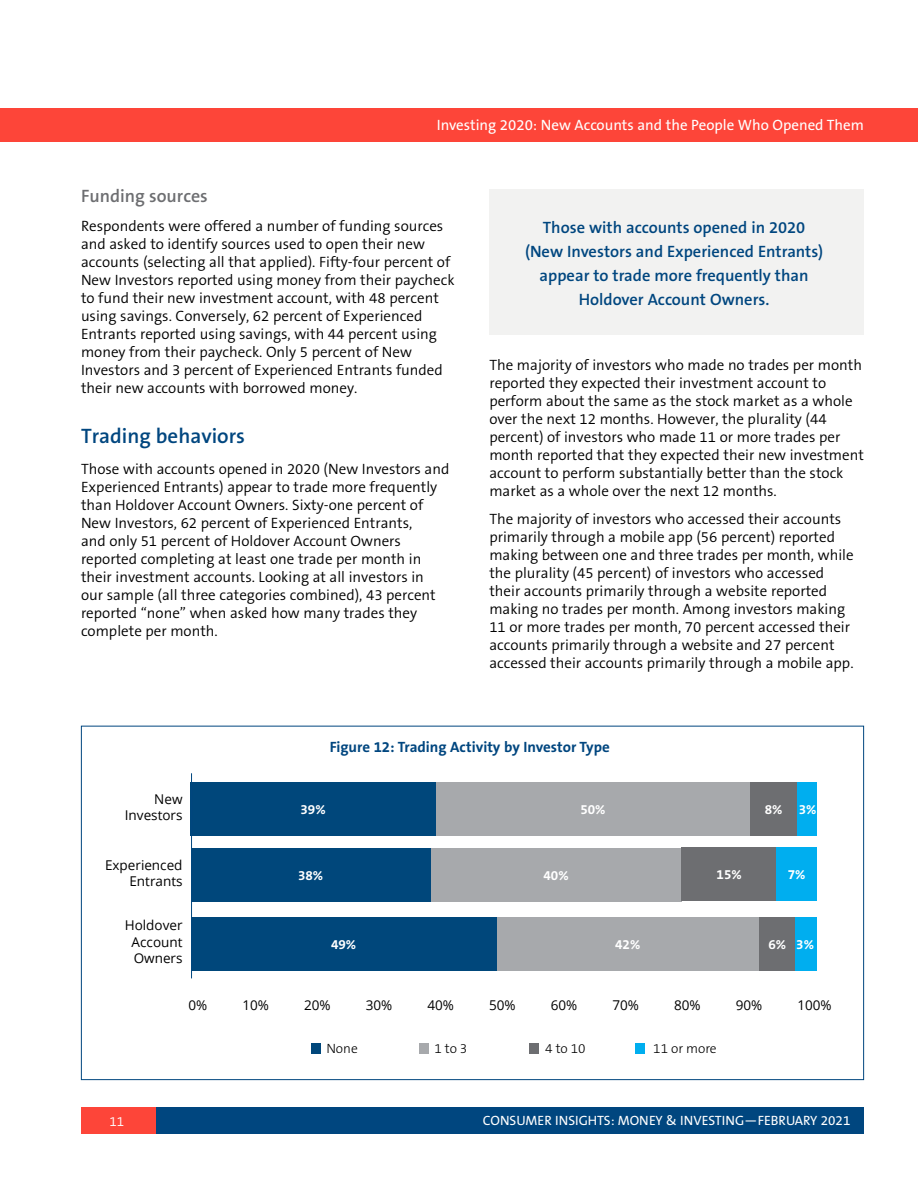
<style>
.page{position:relative;width:918px;height:1188px;background:#fff}
.page>*{position:absolute;margin:0;border:0;box-sizing:border-box;transform-origin:0 0}
.t1{font:600 21px "The Sans B6";color:#00467f}
.t2{font:600 18px "The Sans B6";color:#6d6e71}
.t3{font:600 16.5px/24px "The Sans B6";color:#00467f;text-align:center}
.t4{font:300 15px/18px "The Sans B4";color:#000}
.t5{font:15px "The Sans B5 Plain";color:#fff}
.t6{font:700 15px "The Sans B7";color:#00467f}
.t7{font:13.5px/16.2px "Open Sans";color:#000;text-align:right}
.t8{font:13.5px "The Sans B5 Plain";color:#fff}
.t9{font:700 13.5px "The Sans B7";color:#fff}
.t10{font:300 13.5px "The Sans B3";color:#000}
.t11{font:300 13.5px "The Sans B4";color:#fff}
</style>
<div class="page">
<div style="left:155px;top:1107px;width:709px;height:27px;background:#00467f"></div>
<div style="left:81px;top:1107px;width:74px;height:27px;background:#fd4539"></div>
<div style="left:0;top:108px;width:918px;height:34px;background:#fd4539"></div>
<div style="left:431px;top:848px;width:251px;height:54px;background:#a7a9ac"></div>
<div style="left:682px;top:848px;width:95px;height:53px;background:#6d6e71"></div>
<div style="left:777px;top:848px;width:40px;height:53px;background:#00aeef"></div>
<div style="left:496px;top:917px;width:263px;height:54px;background:#a7a9ac"></div>
<div style="left:759px;top:917px;width:36px;height:53px;background:#6d6e71"></div>
<div style="left:795px;top:917px;width:22px;height:53px;background:#00aeef"></div>
<div style="left:436px;top:782px;width:314px;height:54px;background:#a7a9ac"></div>
<div style="left:750px;top:782px;width:47px;height:54px;background:#6d6e71"></div>
<div style="left:797px;top:782px;width:19px;height:54px;background:#00aeef"></div>
<div style="left:190px;top:782px;width:246px;height:54px;background:#00477b"></div>
<div style="left:191px;top:848px;width:240px;height:54px;background:#00477b"></div>
<div style="left:191px;top:917px;width:305px;height:54px;background:#00477b"></div>
<div style="left:311px;top:1043px;width:9px;height:10px;background:#00477b"></div>
<div style="left:419px;top:1043px;width:9px;height:10px;background:#a7a9ac"></div>
<div style="left:530px;top:1043px;width:9px;height:10px;background:#6d6e71"></div>
<div style="left:635px;top:1043px;width:9px;height:10px;background:#00aeef"></div>
<div style="left:489px;top:189px;width:375px;height:146px;background:#f2f2f1"></div>
<hr style="left:191px;top:773px;width:1px;height:205px;background:#00467f">
<p class="t5" style="left:437px;top:117px;width:429px">Investing 2020: New Accounts and the People Who Opened Them</p>
<p class="t2" style="left:81px;top:187px;width:128px">Funding sources</p>
<p class="t4" style="left:81px;top:218px;width:375px">Respondents were offered a number of funding sources and asked to identify sources used to open their new accounts (selecting all that applied). Fifty-four percent of New Investors reported using money from their paycheck to fund their new investment account, with 48 percent using savings. Conversely, 62 percent of Experienced Entrants reported using savings, with 44 percent using money from their paycheck. Only 5 percent of New Investors and 3 percent of Experienced Entrants funded their new accounts with borrowed money.</p>
<h1 class="t1" style="left:81px;top:424px;width:166px">Trading behaviors</h1>
<p class="t4" style="left:81px;top:461px;width:370px">Those with accounts opened in 2020 (New Investors and Experienced Entrants) appear to trade more frequently than Holdover Account Owners. Sixty-one percent of New Investors, 62 percent of Experienced Entrants,<br>and only 51 percent of Holdover Account Owners reported completing at least one trade per month in their investment accounts. Looking at all investors in our sample (all three categories combined), 43 percent reported “none” when asked how many trades they complete per month.</p>
<p class="t3" style="left:525px;top:216px;width:300px">Those with accounts opened in 2020 (New Investors and Experienced Entrants) appear to trade more frequently than Holdover Account Owners.</p>
<p class="t4" style="left:489px;top:356px;width:376px">The majority of investors who made no trades per month reported they expected their investment account to perform about the same as the stock market as a whole over the next 12 months. However, the plurality (44 percent) of investors who made 11 or more trades per month reported that they expected their new investment account to perform substantially better than the stock market as a whole over the next 12 months.</p>
<p class="t4" style="left:489px;top:511px;width:366px">The majority of investors who accessed their accounts primarily through a mobile app (56 percent) reported making between one and three trades per month, while the plurality (45 percent) of investors who accessed their accounts primarily through a website reported making no trades per month. Among investors making 11 or more trades per month, 70 percent accessed their accounts primarily through a website and 27 percent accessed their accounts primarily through a mobile app.</p>
<p class="t7" style="left:125px;top:790px;width:59px">New<br>Investors</p>
<p class="t7" style="left:105px;top:856px;width:79px">Experienced<br>Entrants</p>
<p class="t7" style="left:132px;top:917px;width:52px;text-align:justify;text-indent:-7px">Holdover Account Owners</p>
<p class="t6" style="left:330px;top:739px;width:282px">Figure 12: Trading Activity by Investor Type</p>
<p class="t9" style="left:301px;top:802px;width:27px">39%</p>
<p class="t9" style="left:580px;top:802px;width:27px">50%</p>
<p class="t9" style="left:765px;top:802px;width:19px">8%</p>
<p class="t9" style="left:799px;top:802px;width:19px">3%</p>
<p class="t9" style="left:298px;top:868px;width:27px">38%</p>
<p class="t9" style="left:331px;top:937px;width:27px">49%</p>
<p class="t9" style="left:544px;top:868px;width:27px">40%</p>
<p class="t9" style="left:717px;top:868px;width:27px">15%</p>
<p class="t9" style="left:788px;top:868px;width:19px">7%</p>
<p class="t9" style="left:615px;top:937px;width:27px">42%</p>
<p class="t9" style="left:768px;top:937px;width:19px">6%</p>
<p class="t9" style="left:796px;top:937px;width:19px">3%</p>
<p class="t7" style="left:189px;top:997px;width:20px">0%</p>
<p class="t7" style="left:242px;top:997px;width:28px">10%</p>
<p class="t7" style="left:304px;top:997px;width:28px">20%</p>
<p class="t7" style="left:366px;top:997px;width:28px">30%</p>
<p class="t7" style="left:427px;top:997px;width:28px">40%</p>
<p class="t7" style="left:489px;top:997px;width:28px">50%</p>
<p class="t7" style="left:551px;top:997px;width:28px">60%</p>
<p class="t7" style="left:612px;top:997px;width:28px">70%</p>
<p class="t7" style="left:674px;top:997px;width:28px">80%</p>
<p class="t7" style="left:736px;top:997px;width:28px">90%</p>
<p class="t7" style="left:797px;top:997px;width:36px">100%</p>
<p class="t10" style="left:326px;top:1042px;width:33px">None</p>
<p class="t10" style="left:434px;top:1042px;width:35px">1 to 3</p>
<p class="t10" style="left:545px;top:1042px;width:42px">4 to 10</p>
<p class="t10" style="left:653px;top:1042px;width:65px">11 or more</p>
<p class="t11" style="left:109px;top:1114px;width:16px">11</p>
<p class="t8" style="left:483px;top:1114px;width:369px">CONSUMER INSIGHTS: MONEY &amp; INVESTING—FEBRUARY 2021</p>
</div>
